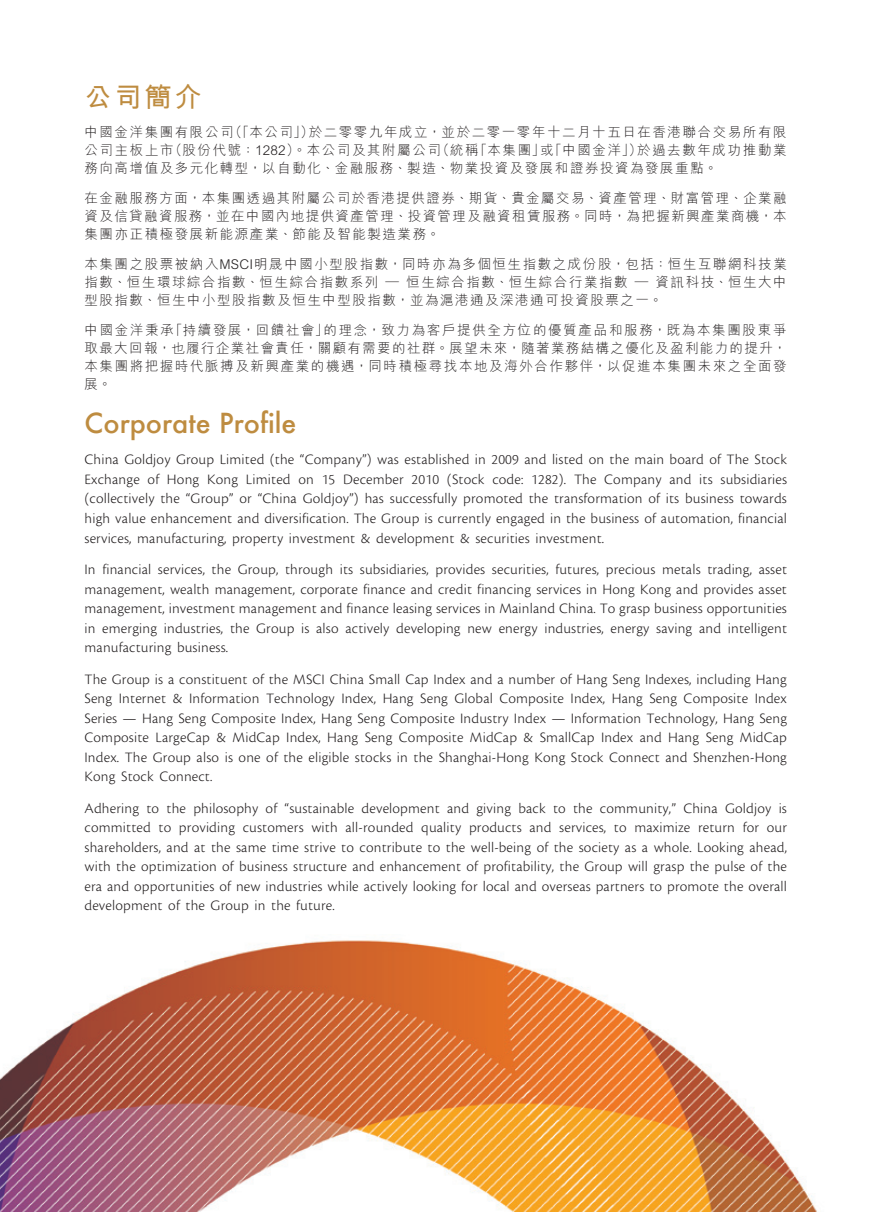
<style>
.page{position:relative;width:893px;height:1212px;background:#fff}
.page>*{position:absolute;margin:0;border:0;box-sizing:border-box;transform-origin:0 0}
.t1{font:500 27px "Futura";color:#be8c40}
.t2{font:700 27px "M Hei HK";color:#be8c40}
.t3{font:15px/19.5px "Cronos Pro Lt Capt";letter-spacing:.01em;color:#231f20;text-align:justify}
.t4{font:300 13.5px/18px "M Hei HK";letter-spacing:.115em;color:#231f20;text-align:justify}
</style>
<div class="page">
<img style="left:0;top:940px;width:817px;height:272px">
<h1 class="t2" style="left:85px;top:77px;width:119px">公司簡介</h1>
<p class="t4" style="left:85px;top:122px;width:704px">中國金洋集團有限公司（「本公司」）於二零零九年成立，並於二零一零年十二月十五日在香港聯合交易所有限公司主板上市（股份代號：1282）。本公司及其附屬公司（統稱「本集團」或「中國金洋」）於過去數年成功推動業務向高增值及多元化轉型，以自動化、金融服務、製造、物業投資及發展和證券投資為發展重點。</p>
<p class="t4" style="left:85px;top:188px;width:704px">在金融服務方面，本集團透過其附屬公司於香港提供證券、期貨、貴金屬交易、資產管理、財富管理、企業融資及信貸融資服務，並在中國內地提供資產管理、投資管理及融資租賃服務。同時，為把握新興產業商機，本集團亦正積極發展新能源產業、節能及智能製造業務。</p>
<p class="t4" style="left:85px;top:254px;width:704px">本集團之股票被納入MSCI明晟中國小型股指數，同時亦為多個恒生指數之成份股，包括：恒生互聯網科技業指數、恒生環球綜合指數、恒生綜合指數系列 — 恒生綜合指數、恒生綜合行業指數 — 資訊科技、恒生大中型股指數、恒生中小型股指數及恒生中型股指數，並為滬港通及深港通可投資股票之一。</p>
<p class="t4" style="left:85px;top:320px;width:704px">中國金洋秉承「持續發展，回饋社會」的理念，致力為客戶提供全方位的優質產品和服務，既為本集團股東爭取最大回報，也履行企業社會責任，關顧有需要的社群。展望未來，隨著業務結構之優化及盈利能力的提升，本集團將把握時代脈搏及新興產業的機遇，同時積極尋找本地及海外合作夥伴，以促進本集團未來之全面發展。</p>
<h1 class="t1" style="left:85px;top:404px;width:213px">Corporate Profile</h1>
<p class="t3" style="left:85px;top:450px;width:704px">China Goldjoy Group Limited (the “Company”) was established in 2009 and listed on the main board of The Stock Exchange of Hong Kong Limited on 15 December 2010 (Stock code: 1282). The Company and its subsidiaries (collectively the “Group” or “China Goldjoy”) has successfully promoted the transformation of its business towards high value enhancement and diversification. The Group is currently engaged in the business of automation, financial services, manufacturing, property investment &amp; development &amp; securities investment.</p>
<p class="t3" style="left:85px;top:559px;width:704px">In financial services, the Group, through its subsidiaries, provides securities, futures, precious metals trading, asset management, wealth management, corporate finance and credit financing services in Hong Kong and provides asset management, investment management and finance leasing services in Mainland China. To grasp business opportunities in emerging industries, the Group is also actively developing new energy industries, energy saving and intelligent manufacturing business.</p>
<p class="t3" style="left:85px;top:669px;width:704px">The Group is a constituent of the MSCI China Small Cap Index and a number of Hang Seng Indexes, including Hang Seng Internet &amp; Information Technology Index, Hang Seng Global Composite Index, Hang Seng Composite Index Series — Hang Seng Composite Index, Hang Seng Composite Industry Index — Information Technology, Hang Seng Composite LargeCap &amp; MidCap Index, Hang Seng Composite MidCap &amp; SmallCap Index and Hang Seng MidCap Index. The Group also is one of the eligible stocks in the Shanghai-Hong Kong Stock Connect and Shenzhen-Hong Kong Stock Connect.</p>
<p class="t3" style="left:85px;top:798px;width:704px">Adhering to the philosophy of “sustainable development and giving back to the community,” China Goldjoy is committed to providing customers with all-rounded quality products and services, to maximize return for our shareholders, and at the same time strive to contribute to the well-being of the society as a whole. Looking ahead, with the optimization of business structure and enhancement of profitability, the Group will grasp the pulse of the era and opportunities of new industries while actively looking for local and overseas partners to promote the overall development of the Group in the future.</p>
</div>
